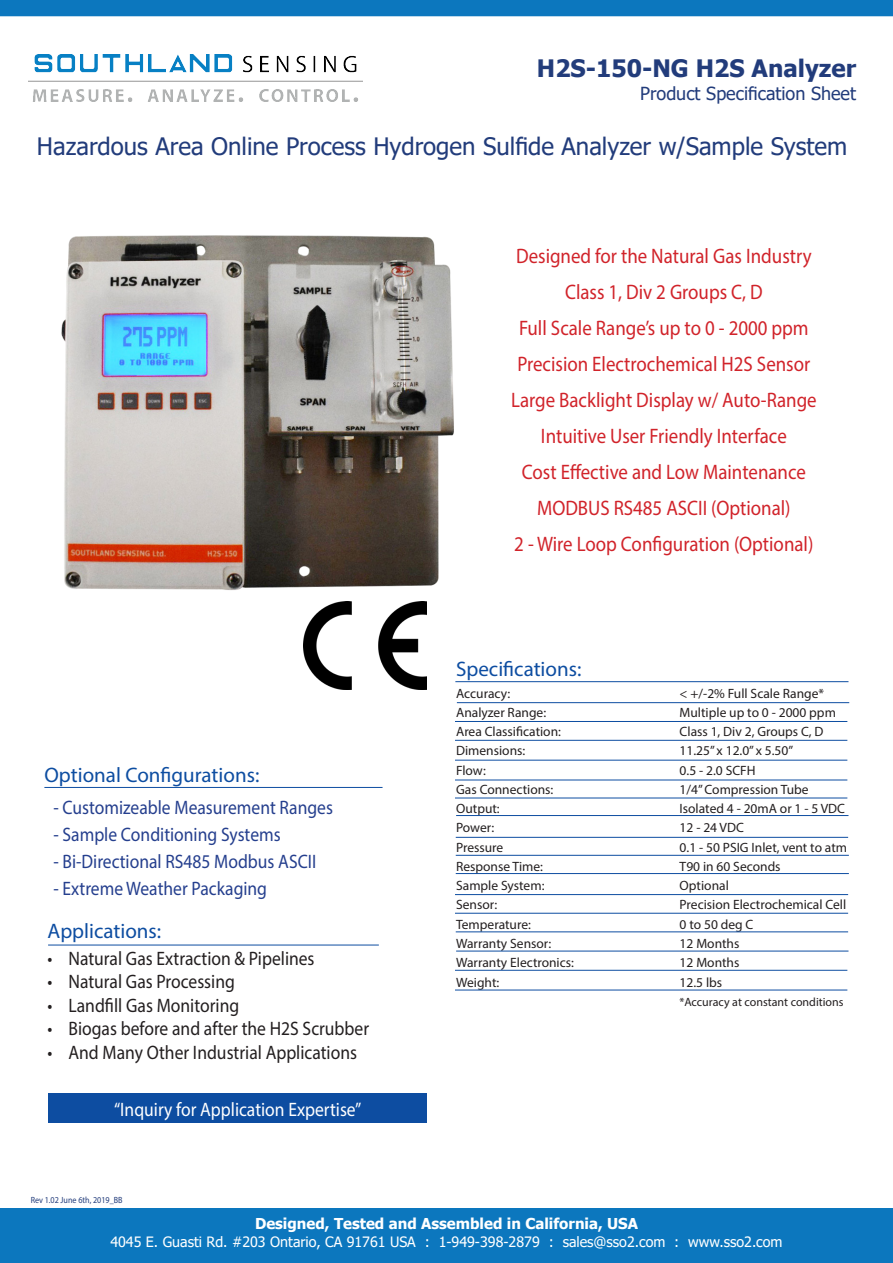
<style>
.page{position:relative;width:893px;height:1263px;background:#fff}
.page>*{position:absolute;margin:0;border:0;box-sizing:border-box;transform-origin:0 0}
.t1{font:24px "Tahoma";color:#223c7b}
.t2{font:700 24px "Tahoma";color:#223c7b}
.t3{font:21px "Myriad Pro";color:#d1232a;scale:.9 1}
.t4{font:21px "Myriad Pro";color:#0d4da1}
.t5{font:19.5px "Myriad Pro";color:#231f20;scale:.9 1}
.t6{font:19.5px "Myriad Pro";color:#253f8e;scale:.9 1}
.t7{font:19.5px "Myriad Pro";color:#fff;scale:.9 1}
.t8{font:18px "Tahoma";color:#223c7b}
.t9{font:700 15px "Tahoma";color:#fff}
.t10{font:14.25px "Tahoma";color:#fff}
.t11{font:13.5px "Myriad Pro";color:#231f20}
.t12{font:12px "Myriad Pro";color:#231f20}
.t13{font:9px "Myriad Pro";color:#223c7b;scale:.9 1}
</style>
<div class="page">
<hr style="left:455px;top:681px;width:393px;height:1px;background:#0d4da1">
<hr style="left:455px;top:721px;width:392px;height:1px;background:#0d4da1">
<hr style="left:455px;top:740px;width:392px;height:1px;background:#0d4da1">
<hr style="left:455px;top:780px;width:392px;height:1px;background:#0d4da1">
<hr style="left:455px;top:798px;width:392px;height:1px;background:#0d4da1">
<hr style="left:456px;top:815px;width:392px;height:1px;background:#0d4da1">
<hr style="left:456px;top:837px;width:392px;height:1px;background:#0d4da1">
<hr style="left:456px;top:855px;width:393px;height:1px;background:#0d4da1">
<hr style="left:455px;top:894px;width:393px;height:1px;background:#0d4da1">
<hr style="left:456px;top:951px;width:392px;height:1px;background:#0d4da1">
<div style="left:48px;top:1093px;width:379px;height:30px;background:#0d4da1"></div>
<hr style="left:44px;top:787px;width:339px;height:1px;background:#0d4da1">
<hr style="left:48px;top:945px;width:331px;height:1px;background:#0d4da1">
<hr style="left:455px;top:913px;width:393px;height:1px;background:#0d4da1">
<hr style="left:456px;top:873px;width:393px;height:1px;background:#0d4da1">
<hr style="left:456px;top:931px;width:392px;height:1px;background:#0d4da1">
<hr style="left:455px;top:970px;width:392px;height:1px;background:#0d4da1">
<hr style="left:455px;top:990px;width:392px;height:1px;background:#0d4da1">
<hr style="left:457px;top:702px;width:392px;height:1px;background:#0d4da1">
<hr style="left:455px;top:760px;width:392px;height:1px;background:#0d4da1">
<div style="left:1px;top:1px;width:891px;height:15px;background:#0c77be"></div>
<div style="left:0;top:0;width:893px;height:16px;border:2px solid #0c77be"></div>
<img style="left:28px;top:54px;width:335px;height:47px">
<div style="left:0;top:1209px;width:893px;height:54px;background:#0c77be"></div>
<img style="left:61px;top:235px;width:393px;height:355px">
<img style="left:303px;top:601px;width:124px;height:88px">
<p class="t2" style="left:537px;top:51px;width:321px">H2S-150-NG H2S Analyzer</p>
<p class="t8" style="left:640px;top:81px;width:217px">Product Specification Sheet</p>
<p class="t1" style="left:37px;top:131px;width:812px">Hazardous Area Online Process Hydrogen Sulfide Analyzer w/Sample System</p>
<p class="t4" style="left:44px;top:762px;width:216px">Optional Configurations:</p>
<p class="t6" style="left:53px;top:795px;width:312px">- Customizeable Measurement Ranges</p>
<p class="t6" style="left:53px;top:822px;width:254px">- Sample Conditioning Systems</p>
<p class="t6" style="left:53px;top:849px;width:294px">- Bi-Directional RS485 Modbus ASCII</p>
<p class="t6" style="left:53px;top:876px;width:239px">- Extreme Weather Packaging</p>
<p class="t4" style="left:48px;top:917px;width:115px">Applications:</p>
<p class="t5" style="left:48px;top:946px;width:298px">• Natural Gas Extraction &amp; Pipelines</p>
<p class="t5" style="left:48px;top:970px;width:210px">• Natural Gas Processing</p>
<p class="t5" style="left:48px;top:993px;width:214px">• Landfill Gas Monitoring</p>
<p class="t5" style="left:48px;top:1017px;width:359px">• Biogas before and after the H2S Scrubber</p>
<p class="t5" style="left:48px;top:1040px;width:345px">• And Many Other Industrial Applications</p>
<p class="t7" style="left:114px;top:1097px;width:276px">“Inquiry for Application Expertise”</p>
<p class="t13" style="left:31px;top:1195px;width:104px">Rev 1.02 June 6th, 2019_BB</p>
<p class="t3" style="left:516px;top:243px;width:330px">Designed for the Natural Gas Industry</p>
<p class="t3" style="left:565px;top:279px;width:221px">Class 1, Div 2 Groups C, D</p>
<p class="t3" style="left:519px;top:315px;width:323px">Full Scale Range’s up to 0 - 2000 ppm</p>
<p class="t3" style="left:517px;top:351px;width:327px">Precision Electrochemical H2S Sensor</p>
<p class="t3" style="left:511px;top:387px;width:341px">Large Backlight Display w/ Auto-Range</p>
<p class="t3" style="left:541px;top:423px;width:275px">Intuitive User Friendly Interface</p>
<p class="t3" style="left:522px;top:459px;width:317px">Cost Effective and Low Maintenance</p>
<p class="t3" style="left:537px;top:495px;width:283px">MODBUS RS485 ASCII (Optional)</p>
<p class="t3" style="left:514px;top:531px;width:334px">2 - Wire Loop Configuration (Optional)</p>
<p class="t4" style="left:456px;top:656px;width:127px">Specifications:</p>
<p class="t11" style="left:456px;top:685px;width:56px">Accuracy:</p>
<p class="t11" style="left:680px;top:685px;width:146px">&lt; +/-2% Full Scale Range*</p>
<p class="t11" style="left:456px;top:704px;width:92px">Analyzer Range:</p>
<p class="t11" style="left:680px;top:704px;width:158px">Multiple up to 0 - 2000 ppm</p>
<p class="t11" style="left:456px;top:723px;width:106px">Area Classification:</p>
<p class="t11" style="left:680px;top:723px;width:145px">Class 1, Div 2, Groups C, D</p>
<p class="t11" style="left:456px;top:742px;width:71px">Dimensions:</p>
<p class="t11" style="left:680px;top:742px;width:115px">11.25” x 12.0” x 5.50”</p>
<p class="t11" style="left:456px;top:762px;width:31px">Flow:</p>
<p class="t11" style="left:680px;top:762px;width:77px">0.5 - 2.0 SCFH</p>
<p class="t11" style="left:456px;top:781px;width:99px">Gas Connections:</p>
<p class="t11" style="left:680px;top:781px;width:131px">1/4” Compression Tube</p>
<p class="t11" style="left:456px;top:800px;width:45px">Output:</p>
<p class="t11" style="left:680px;top:800px;width:167px">Isolated 4 - 20mA or 1 - 5 VDC</p>
<p class="t11" style="left:456px;top:820px;width:40px">Power:</p>
<p class="t11" style="left:680px;top:820px;width:66px">12 - 24 VDC</p>
<p class="t11" style="left:456px;top:839px;width:49px">Pressure</p>
<p class="t11" style="left:680px;top:839px;width:169px">0.1 - 50 PSIG Inlet, vent to atm</p>
<p class="t11" style="left:456px;top:858px;width:88px">Response Time:</p>
<p class="t11" style="left:680px;top:858px;width:102px">T90 in 60 Seconds</p>
<p class="t11" style="left:456px;top:877px;width:90px">Sample System:</p>
<p class="t11" style="left:680px;top:877px;width:51px">Optional</p>
<p class="t11" style="left:456px;top:897px;width:43px">Sensor:</p>
<p class="t11" style="left:680px;top:897px;width:168px">Precision Electrochemical Cell</p>
<p class="t11" style="left:456px;top:916px;width:76px">Temperature:</p>
<p class="t11" style="left:680px;top:916px;width:75px">0 to 50 deg C</p>
<p class="t11" style="left:456px;top:935px;width:97px">Warranty Sensor:</p>
<p class="t11" style="left:680px;top:935px;width:61px">12 Months</p>
<p class="t11" style="left:456px;top:954px;width:119px">Warranty Electronics:</p>
<p class="t11" style="left:680px;top:954px;width:61px">12 Months</p>
<p class="t11" style="left:456px;top:974px;width:45px">Weight:</p>
<p class="t11" style="left:680px;top:974px;width:44px">12.5 lbs</p>
<p class="t12" style="left:679px;top:994px;width:166px">*Accuracy at constant conditions</p>
<p class="t9" style="left:255px;top:1213px;width:385px">Designed, Tested and Assembled in California, USA</p>
<p class="t10" style="left:110px;top:1232px;width:674px">4045 E. Guasti Rd. #203 Ontario, CA 91761 USA : 1-949-398-2879 : sales@sso2.com : www.sso2.com</p>
</div>
